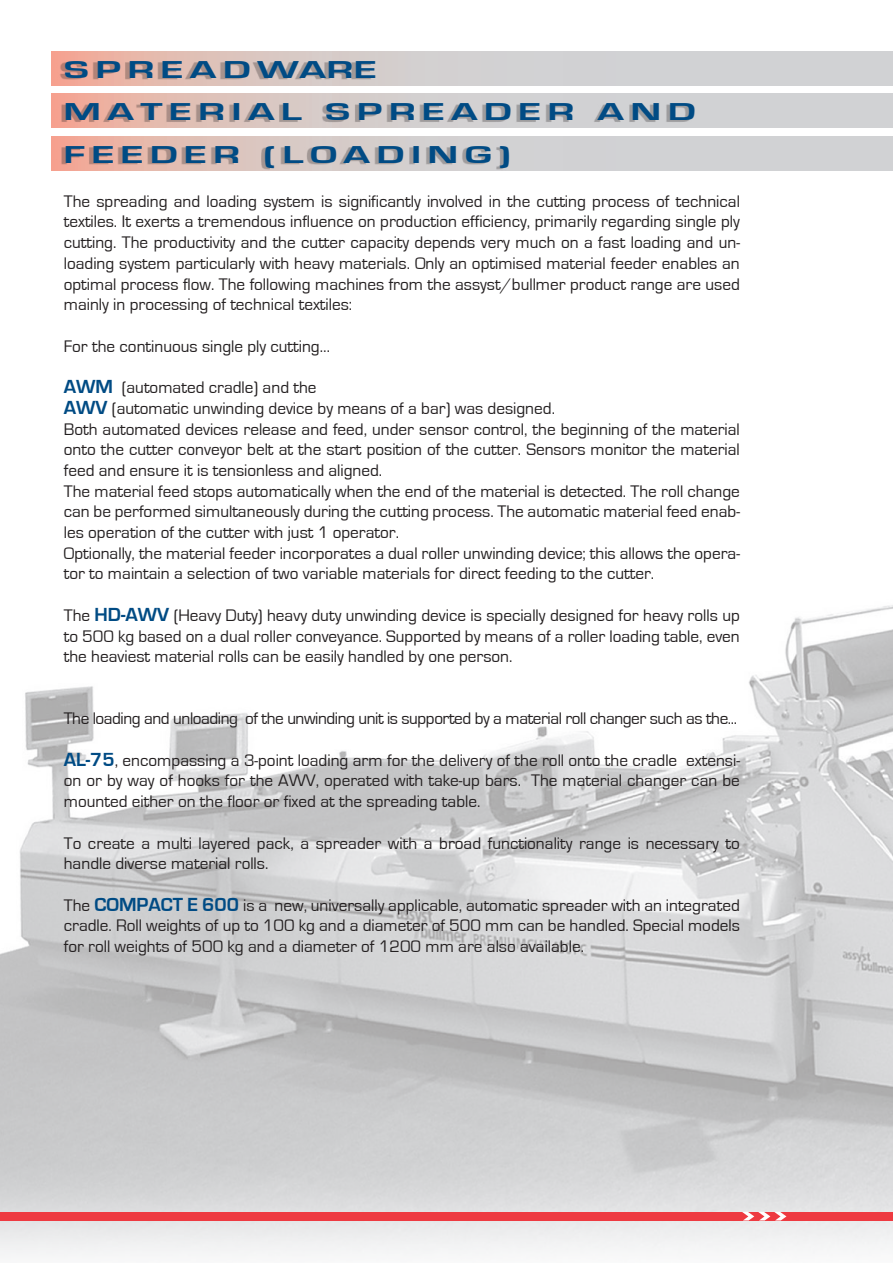
<style>
.page{position:relative;width:893px;height:1263px;background:#fff}
.page>*{position:absolute;margin:0;border:0;box-sizing:border-box;transform-origin:0 0}
.t1{font:700 25.2px/42.5px "Eurostile";letter-spacing:.15em;color:#004b84;scale:1.67 1}
.t2{font:17.25px/20.7px "Eurostile";color:#231f20;text-align:justify}
.t3{font:17.25px "Eurostile";letter-spacing:-.025em;color:#231f20}
.s1{font-weight:700;font-size:19.5px;color:#004b84}
</style>
<div class="page">
<img style="left:0;top:605px;width:893px;height:651px">
<div style="left:45px;top:50px;width:846px;height:39px;background:#231f20;opacity:.3"></div>
<div style="left:0;top:1212px;width:893px;height:8px;background:#ee3a41"></div>
<svg style="left:742px;top:1212px;width:44px;height:8px"></svg>
<div style="left:886px;top:49px;width:7px;height:39px;background:#d1d2d4"></div>
<div style="left:44px;top:93px;width:847px;height:38px;background:#231f20;opacity:.3"></div>
<div style="left:44px;top:135px;width:847px;height:39px;background:#231f20;opacity:.3"></div>
<div style="left:886px;top:93px;width:7px;height:38px;background:#d1d2d4"></div>
<div style="left:886px;top:135px;width:7px;height:39px;background:#d1d2d4"></div>
<h1 class="t1" style="left:64px;top:48px;width:380px">SPREADWARE<br>MATERIAL SPREADER AND<br>FEEDER (LOADING)</h1>
<p class="t2" style="left:64px;top:191px;width:678px">The spreading and loading system is significantly involved in the cutting process of technical textiles. It exerts a tremendous influence on production efficiency, primarily regarding single ply cutting. The productivity and the cutter capacity depends very much on a fast loading and un&shy;loading system particularly with heavy materials. Only an optimised material feeder enables an optimal process flow. The following machines from the assyst/bullmer product range are used mainly in processing of technical textiles:</p>
<p class="t2" style="left:64px;top:336px;width:268px">For the continuous single ply cutting…</p>
<p class="t2" style="left:64px;top:377px;width:678px;text-align:left"><span class="s1">AWM</span> (automated cradle) and the<br><span class="s1">AWV</span> (automatic unwinding device by means of a bar) was designed.<br>Both automated devices release and feed, under sensor control, the beginning of the material onto the cutter conveyor belt at the start position of the cutter. Sensors monitor the material feed and ensure it is tensionless and aligned.<br>The material feed stops automatically when the end of the material is detected. The roll change can be performed simultaneously during the cutting process. The automatic material feed enab&shy;les operation of the cutter with just 1 operator.<br>Optionally, the material feeder incorporates a dual roller unwinding device; this allows the opera&shy;tor to maintain a selection of two variable materials for direct feeding to the cutter.</p>
<p class="t2" style="left:64px;top:605px;width:678px">The <span class="s1">HD-AWV</span> (Heavy Duty) heavy duty unwinding device is specially designed for heavy rolls up to 500 kg based on a dual roller conveyance. Supported by means of a roller loading table, even the heaviest material rolls can be easily handled by one person.</p>
<p class="t3" style="left:64px;top:709px;width:675px">The loading and unloading of the unwinding unit is supported by a material roll changer such as the...</p>
<p class="t2" style="left:64px;top:750px;width:678px"><span class="s1">AL-75</span>, encompassing a 3-point loading arm for the delivery of the roll onto the cradle extensi&shy;on or by way of hooks for the AWV, operated with take-up bars. The material changer can be mounted either on the floor or fixed at the spreading table.</p>
<p class="t2" style="left:64px;top:833px;width:678px">To create a multi layered pack, a spreader with a broad functionality range is necessary to handle diverse material rolls.</p>
<p class="t2" style="left:64px;top:895px;width:678px">The <span class="s1">COMPACT E 600</span> is a new, universally applicable, automatic spreader with an integrated cradle. Roll weights of up to 100 kg and a diameter of 500 mm can be handled. Special models for roll weights of 500 kg and a diameter of 1200 mm are also available.</p>
</div>
